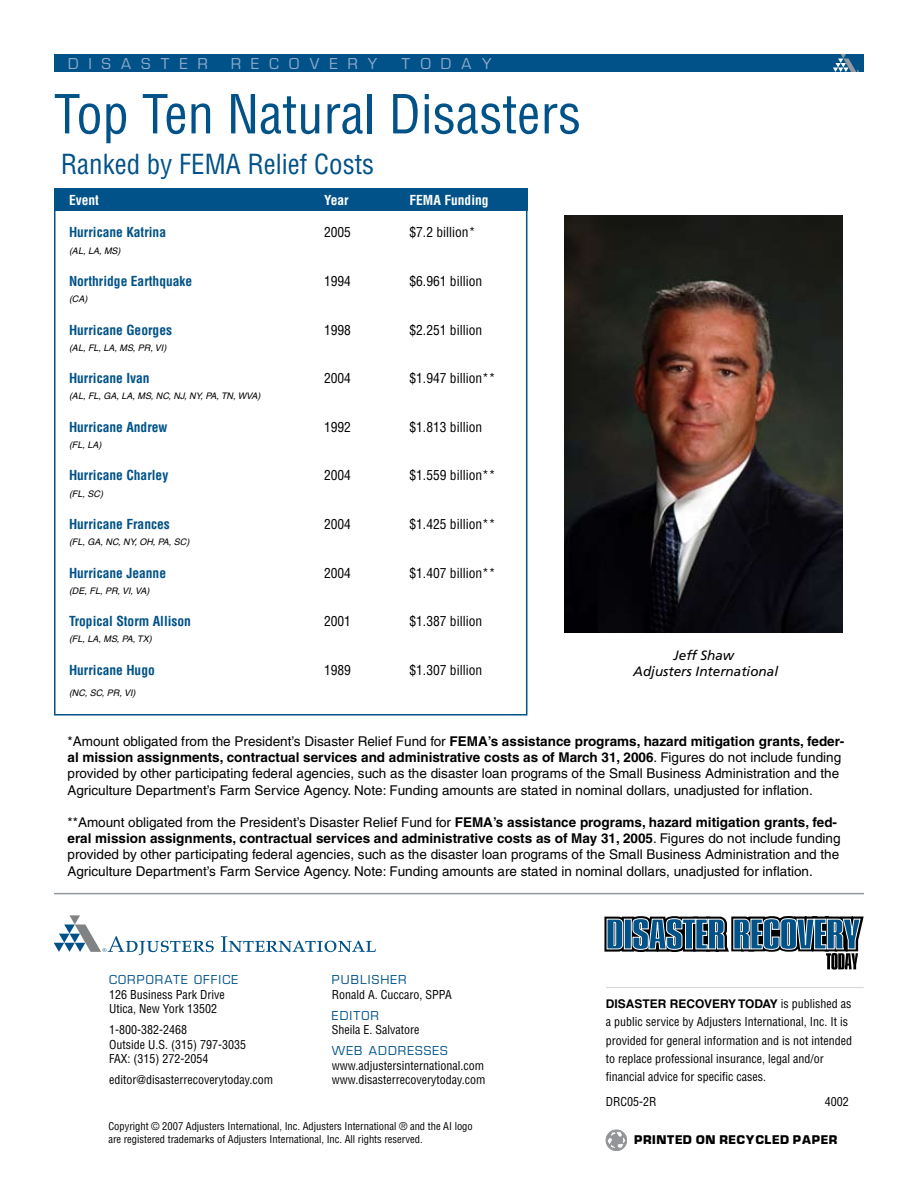
<style>
.page{position:relative;width:918px;height:1188px;background:#fff}
.page>*{position:absolute;margin:0;border:0;box-sizing:border-box;transform-origin:0 0}
.t1{font:condensed 52.5px "Helvetica";color:#005288}
.t2{font:condensed 27px "Helvetica";color:#005288}
.t3{font:15px "Eurostile SHOP";letter-spacing:.7em;color:#90abcc}
.t4{font:13.5px/16.2px "Helvetica";color:#000}
.t5{font:condensed 13.5px "Helvetica";color:#000}
.t6{font:700 condensed 13.5px "Helvetica";color:#005288}
.t7{font:italic 13.5px/16.2px "Frutiger LT Std";color:#000;text-align:center}
.t8{font:700 condensed 13.5px "Helvetica";color:#fff}
.t9{font:condensed 12px/14.4px "Helvetica";color:#000}
.t10{font:12px "Eurostile";letter-spacing:.09em;color:#005288}
.t11{font:700 12px "Eurostile SHOP";letter-spacing:.09em;color:#000}
.t12{font:condensed 10.5px/12.6px "Helvetica";color:#000}
.t13{font:italic 9px "Helvetica";color:#000}
.s1{font-weight:700}
.s2{font-weight:700;font-stretch:normal}
</style>
<div class="page">
<div style="left:54px;top:54px;width:810px;height:18px;background:#005288"></div>
<svg style="left:833px;top:54px;width:26px;height:18px"></svg>
<div style="left:54px;top:188px;width:473px;height:23px;background:#005288"></div>
<hr style="left:54px;top:893px;width:810px;height:1px;background:#939ba1">
<hr style="left:606px;top:987px;width:258px;height:1px;background:#d5d9dc">
<svg style="left:604px;top:916px;width:260px;height:54px"></svg>
<svg style="left:54px;top:915px;width:322px;height:41px"></svg>
<div style="left:606px;top:1130px;width:21px;height:21px;border:1px solid #939598;border-radius:50%"></div>
<svg style="left:607px;top:1131px;width:19px;height:18px"></svg>
<div style="left:195px;top:955px;width:190px;height:6px;background:#fff"></div>
<div style="left:604px;top:953px;width:220px;height:9px;background:#fff"></div>
<div style="left:54px;top:193px;width:473px;height:523px;border:2px solid #005288"></div>
<img style="left:564px;top:216px;width:279px;height:416px">
<p class="t3" style="left:69px;top:55px;width:140px">DISASTER</p>
<p class="t3" style="left:232px;top:55px;width:147px">RECOVERY</p>
<p class="t3" style="left:402px;top:55px;width:91px">TODAY</p>
<h1 class="t1" style="left:54px;top:81px;width:529px">Top Ten Natural Disasters</h1>
<h2 class="t2" style="left:61px;top:147px;width:315px">Ranked by FEMA Relief Costs</h2>
<p class="t8" style="left:69px;top:192px;width:31px">Event</p>
<p class="t8" style="left:324px;top:192px;width:26px">Year</p>
<p class="t8" style="left:409px;top:192px;width:81px">FEMA Funding</p>
<p class="t6" style="left:69px;top:224px;width:99px">Hurricane Katrina</p>
<p class="t5" style="left:324px;top:224px;width:28px">2005</p>
<p class="t5" style="left:409px;top:224px;width:67px">$7.2 billion*</p>
<p class="t13" style="left:69px;top:245px;width:53px">(AL, LA, MS)</p>
<p class="t6" style="left:69px;top:273px;width:125px">Northridge Earthquake</p>
<p class="t5" style="left:324px;top:273px;width:28px">1994</p>
<p class="t5" style="left:409px;top:273px;width:74px">$6.961 billion</p>
<p class="t13" style="left:69px;top:294px;width:20px">(CA)</p>
<p class="t6" style="left:69px;top:321px;width:105px">Hurricane Georges</p>
<p class="t5" style="left:324px;top:321px;width:28px">1998</p>
<p class="t5" style="left:409px;top:321px;width:74px">$2.251 billion</p>
<p class="t13" style="left:69px;top:342px;width:99px">(AL, FL, LA, MS, PR, VI)</p>
<p class="t6" style="left:69px;top:370px;width:82px">Hurricane Ivan</p>
<p class="t5" style="left:324px;top:370px;width:28px">2004</p>
<p class="t5" style="left:409px;top:370px;width:88px">$1.947 billion**</p>
<p class="t13" style="left:69px;top:391px;width:193px">(AL, FL, GA, LA, MS, NC, NJ, NY, PA, TN, WVA)</p>
<p class="t6" style="left:69px;top:418px;width:100px">Hurricane Andrew</p>
<p class="t5" style="left:324px;top:418px;width:28px">1992</p>
<p class="t5" style="left:409px;top:418px;width:74px">$1.813 billion</p>
<p class="t13" style="left:69px;top:440px;width:34px">(FL, LA)</p>
<p class="t6" style="left:69px;top:467px;width:101px">Hurricane Charley</p>
<p class="t5" style="left:324px;top:467px;width:28px">2004</p>
<p class="t5" style="left:409px;top:467px;width:88px">$1.559 billion**</p>
<p class="t13" style="left:69px;top:488px;width:36px">(FL, SC)</p>
<p class="t6" style="left:69px;top:516px;width:102px">Hurricane Frances</p>
<p class="t5" style="left:324px;top:516px;width:28px">2004</p>
<p class="t5" style="left:409px;top:516px;width:88px">$1.425 billion**</p>
<p class="t13" style="left:69px;top:537px;width:122px">(FL, GA, NC, NY, OH, PA, SC)</p>
<p class="t6" style="left:69px;top:564px;width:99px">Hurricane Jeanne</p>
<p class="t5" style="left:324px;top:564px;width:28px">2004</p>
<p class="t5" style="left:409px;top:564px;width:88px">$1.407 billion**</p>
<p class="t13" style="left:69px;top:585px;width:82px">(DE, FL, PR, VI, VA)</p>
<p class="t6" style="left:69px;top:613px;width:124px">Tropical Storm Allison</p>
<p class="t5" style="left:324px;top:613px;width:28px">2001</p>
<p class="t5" style="left:409px;top:613px;width:74px">$1.387 billion</p>
<p class="t13" style="left:69px;top:634px;width:84px">(FL, LA, MS, PA, TX)</p>
<p class="t6" style="left:69px;top:661px;width:87px">Hurricane Hugo</p>
<p class="t5" style="left:324px;top:661px;width:28px">1989</p>
<p class="t5" style="left:409px;top:661px;width:74px">$1.307 billion</p>
<p class="t13" style="left:69px;top:688px;width:68px">(NC, SC, PR, VI)</p>
<p class="t4" style="left:68px;top:733px;width:778px">*Amount obligated from the President’s Disaster Relief Fund for <span class="s1">FEMA’s assistance programs, hazard mitigation grants, feder&shy;al mission assignments, contractual services and administrative costs as of March 31, 2006</span>. Figures do not include funding provided by other participating federal agencies, such as the disaster loan programs of the Small Business Administration and the Agriculture Department’s Farm Service Agency. Note: Funding amounts are stated in nominal dollars, unadjusted for inflation.</p>
<p class="t4" style="left:68px;top:814px;width:775px">**Amount obligated from the President’s Disaster Relief Fund for <span class="s1">FEMA’s assistance programs, hazard mitigation grants, fed&shy;eral mission assignments, contractual services and administrative costs as of May 31, 2005</span>. Figures do not include funding provided by other participating federal agencies, such as the disaster loan programs of the Small Business Administration and the Agriculture Department’s Farm Service Agency. Note: Funding amounts are stated in nominal dollars, unadjusted for inflation.</p>
<p class="t7" style="left:633px;top:648px;width:146px">Jeff Shaw<br>Adjusters International</p>
<p class="t10" style="left:109px;top:973px;width:131px">CORPORATE OFFICE</p>
<p class="t9" style="left:109px;top:987px;width:117px">126 Business Park Drive<br>Utica, New York 13502</p>
<p class="t9" style="left:109px;top:1022px;width:138px">1-800-382-2468<br>Outside U.S. (315) 797-3035<br>FAX: (315) 272-2054</p>
<p class="t9" style="left:109px;top:1072px;width:166px">editor@disasterrecoverytoday.com</p>
<p class="t10" style="left:332px;top:973px;width:76px">PUBLISHER</p>
<p class="t9" style="left:332px;top:987px;width:121px">Ronald A. Cuccaro, SPPA</p>
<p class="t10" style="left:332px;top:1008px;width:49px">EDITOR</p>
<p class="t9" style="left:332px;top:1022px;width:89px">Sheila E. Salvatore</p>
<p class="t10" style="left:332px;top:1044px;width:117px">WEB ADDRESSES</p>
<p class="t9" style="left:332px;top:1058px;width:155px">www.adjustersinternational.com www.disasterrecoverytoday.com</p>
<p class="t12" style="left:108px;top:1120px;width:366px">Copyright © 2007 Adjusters International, Inc. Adjusters International ® and the AI logo are registered trademarks of Adjusters International, Inc. All rights reserved.</p>
<p class="t9" style="left:606px;top:994px;width:248px;line-height:18.3px"><span class="s2">DISASTER RECOVERY TODAY</span> is published as a public service by Adjusters International, Inc. It is provided for general information and is not intended to replace professional insurance, legal and/or financial advice for specific cases.</p>
<p class="t9" style="left:606px;top:1095px;width:52px">DRC05-2R</p>
<p class="t9" style="left:825px;top:1095px;width:25px">4002</p>
<p class="t11" style="left:635px;top:1133px;width:204px">PRINTED ON RECYCLED PAPER</p>
</div>
